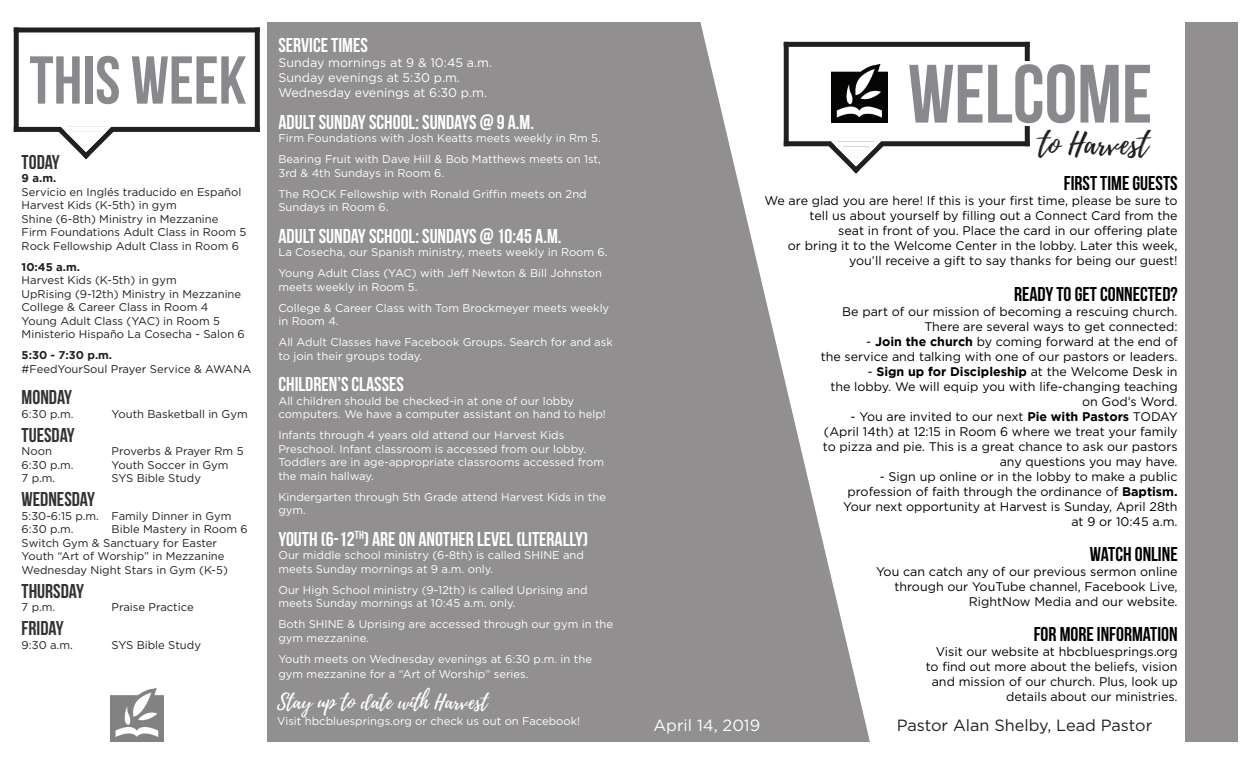
<style>
.page{position:relative;width:1260px;height:765px;background:#fff}
.page>*{position:absolute;margin:0;border:0;box-sizing:border-box;transform-origin:0 0}
.t1{font:700 82.5px "Bebas Neue";color:#87898c}
.t2{font:700 67.5px "Bebas Neue";color:#87898c}
.t3{font:30px "Playlist Script";color:#231f20}
.t4{font:700 20px "Bebas Neue";color:#fff}
.t5{font:700 20px "Bebas Neue";color:#000}
.t6{font:700 20px "Bebas Neue";color:#313232}
.t7{font:20px "Playlist Script";color:#fff}
.t8{font:16.25px "Gotham";color:#231f20}
.t9{font:16.25px "Gotham";color:#fff}
.t10{font:12.5px/15px "Gotham";color:#000;text-align:right}
.t11{font:12.5px/15px "Gotham";color:#fff}
.t12{font:11.25px/13.5px "Gotham";color:#fff}
.t13{font:11.25px/13.5px "Gotham";color:#231f20}
.t14{font:700 11.25px "Gotham";color:#231f20}
.s1{font-weight:700}
</style>
<div class="page">
<div style="left:267px;top:22px;width:603px;height:720px;background:#918f8f"></div>
<svg style="left:700px;top:22px;width:330px;height:720px"></svg>
<div style="left:14px;top:28px;width:5px;height:104px;background:#231f20"></div>
<div style="left:255px;top:28px;width:5px;height:104px;background:#231f20"></div>
<hr style="left:14px;top:28px;width:246px;height:4px;background:#231f20">
<div style="left:14px;top:127px;width:246px;height:5px;background:#231f20"></div>
<svg style="left:52px;top:126px;width:68px;height:34px"></svg>
<img style="left:111px;top:688px;width:52px;height:54px">
<div style="left:1025px;top:42px;width:5px;height:104px;background:#231f20"></div>
<div style="left:908px;top:61px;width:248px;height:64px;background:#fff"></div>
<div style="left:784px;top:42px;width:246px;height:5px;background:#231f20"></div>
<div style="left:784px;top:42px;width:5px;height:104px;background:#231f20"></div>
<div style="left:784px;top:141px;width:246px;height:5px;background:#231f20"></div>
<svg style="left:822px;top:132px;width:68px;height:47px"></svg>
<img style="left:831px;top:65px;width:57px;height:58px">
<div style="left:1185px;top:22px;width:53px;height:720px;background:#918f8f"></div>
<h3 class="t4" style="left:278px;top:35px;width:91px">SERVICE TIMES</h3>
<p class="t11" style="left:278px;top:55px;width:215px">Sunday mornings at 9 &amp; 10:45 a.m.<br>Sunday evenings at 5:30 p.m.<br>Wednesday evenings at 6:30 p.m.</p>
<h3 class="t4" style="left:278px;top:111px;width:257px">ADULT SUNDAY SCHOOL: SUNDAYS @ 9 A.M.</h3>
<p class="t12" style="left:278px;top:128px;width:324px;line-height:21px">Firm Foundations with Josh Keatts meets weekly in Rm 5.<br>Bearing Fruit with Dave Hill &amp; Bob Matthews meets on 1st,</p>
<p class="t12" style="left:278px;top:162px;width:310px;line-height:21px">3rd &amp; 4th Sundays in Room 6.<br>The ROCK Fellowship with Ronald Griffin meets on 2nd</p>
<p class="t12" style="left:278px;top:200px;width:112px">Sundays in Room 6.</p>
<h3 class="t4" style="left:278px;top:225px;width:285px">ADULT SUNDAY SCHOOL: SUNDAYS @ 10:45 A.M.</h3>
<p class="t12" style="left:278px;top:242px;width:331px;line-height:21px">La Cosecha, our Spanish ministry, meets weekly in Room 6.<br>Young Adult Class (YAC) with Jeff Newton &amp; Bill Johnston</p>
<p class="t12" style="left:278px;top:276px;width:332px;line-height:21px">meets weekly in Room 5.<br>College &amp; Career Class with Tom Brockmeyer meets weekly</p>
<p class="t12" style="left:278px;top:311px;width:336px;line-height:21px">in Room 4.<br>All Adult Classes have Facebook Groups. Search for and ask</p>
<p class="t12" style="left:278px;top:349px;width:145px">to join their groups today.</p>
<h3 class="t4" style="left:278px;top:374px;width:127px">CHILDREN’S CLASSES</h3>
<p class="t12" style="left:278px;top:394px;width:329px">All children should be checked-in at one of our lobby computers. We have a computer assistant on hand to help!</p>
<p class="t12" style="left:278px;top:428px;width:327px">Infants through 4 years old attend our Harvest Kids Preschool. Infant classroom is accessed from our lobby.<br>Toddlers are in age-appropriate classrooms accessed from the main hallway.</p>
<p class="t12" style="left:278px;top:490px;width:329px">Kindergarten through 5th Grade attend Harvest Kids in the gym.</p>
<h3 class="t4" style="left:278px;top:528px;width:311px">YOUTH (6-12<sup>TH</sup>) ARE ON ANOTHER LEVEL (LITERALLY)</h3>
<p class="t12" style="left:278px;top:548px;width:307px">Our middle school ministry (6-8th) is called SHINE and meets Sunday mornings at 9 a.m. only.</p>
<p class="t12" style="left:278px;top:583px;width:311px">Our High School ministry (9-12th) is called Uprising and meets Sunday mornings at 10:45 a.m. only.</p>
<p class="t12" style="left:278px;top:617px;width:336px">Both SHINE &amp; Uprising are accessed through our gym in the gym mezzanine.</p>
<p class="t12" style="left:278px;top:651px;width:315px;line-height:15px">Youth meets on Wednesday evenings at 6:30 p.m. in the gym mezzanine for a “Art of Worship” series.</p>
<h3 class="t7" style="left:277px;top:687px;width:212px">Stay up to date with Harvest</h3>
<p class="t12" style="left:277px;top:714px;width:305px">Visit hbcbluesprings.org or check us out on Facebook!</p>
<h3 class="t9" style="left:653px;top:715px;width:108px">April 14, 2019</h3>
<h3 class="t8" style="left:897px;top:715px;width:257px">Pastor Alan Shelby, Lead Pastor</h3>
<h2 class="t2" style="left:30px;top:43px;width:219px">THIS WEEK</h2>
<h1 class="t1" style="left:908px;top:49px;width:246px">WELCOME</h1>
<h3 class="t3" style="left:1039px;top:122px;width:111px">to Harvest</h3>
<h3 class="t6" style="left:22px;top:151px;width:40px">TODAY</h3>
<p class="t14" style="left:22px;top:172px;width:36px">9 a.m.</p>
<p class="t13" style="left:22px;top:185px;width:226px">Servicio en Inglés traducido en Español Harvest Kids (K-5th) in gym<br>Shine (6-8th) Ministry in Mezzanine Firm Foundations Adult Class in Room 5<br>Rock Fellowship Adult Class in Room 6</p>
<p class="t14" style="left:22px;top:260px;width:60px">10:45 a.m.</p>
<p class="t13" style="left:22px;top:273px;width:225px">Harvest Kids (K-5th) in gym<br>UpRising (9-12th) Ministry in Mezzanine College &amp; Career Class in Room 4<br>Young Adult Class (YAC) in Room 5<br>Ministerio Hispaño La Cosecha - Salon 6</p>
<p class="t14" style="left:22px;top:349px;width:92px">5:30 - 7:30 p.m.</p>
<p class="t13" style="left:22px;top:362px;width:231px">#FeedYourSoul Prayer Service &amp; AWANA</p>
<h3 class="t6" style="left:22px;top:387px;width:52px">MONDAY</h3>
<p class="t13" style="left:22px;top:407px;width:54px">6:30 p.m.</p>
<p class="t13" style="left:112px;top:407px;width:138px">Youth Basketball in Gym</p>
<h3 class="t6" style="left:22px;top:424px;width:55px">TUESDAY</h3>
<p class="t13" style="left:22px;top:444px;width:32px">Noon</p>
<p class="t13" style="left:112px;top:444px;width:133px">Proverbs &amp; Prayer Rm 5</p>
<p class="t13" style="left:22px;top:458px;width:54px">6:30 p.m.</p>
<p class="t13" style="left:112px;top:458px;width:118px">Youth Soccer in Gym</p>
<p class="t13" style="left:22px;top:471px;width:35px">7 p.m.</p>
<p class="t13" style="left:112px;top:471px;width:91px">SYS Bible Study</p>
<h3 class="t6" style="left:22px;top:489px;width:75px">WEDNESDAY</h3>
<p class="t13" style="left:22px;top:509px;width:211px">5:30-6:15 p.m. Family Dinner in Gym<br>6:30 p.m.</p>
<h3 class="t5" style="left:1064px;top:172px;width:115px">FIRST TIME GUESTS</h3>
<p class="t10" style="left:764px;top:193px;width:415px">We are glad you are here! If this is your first time, please be sure to tell us about yourself by filling out a Connect Card from the<br>seat in front of you. Place the card in our offering plate<br>or bring it to the Welcome Center in the lobby. Later this week, you’ll receive a gift to say thanks for being our guest!</p>
<h3 class="t5" style="left:1014px;top:283px;width:165px">READY TO GET CONNECTED?</h3>
<p class="t10" style="left:842px;top:303px;width:337px">Be part of our mission of becoming a rescuing church.<br>There are several ways to get connected:</p>
<p class="t10" style="left:821px;top:333px;width:358px">- <span class="s1">Join the church</span> by coming forward at the end of<br>the service and talking with one of our pastors or leaders.</p>
<p class="t10" style="left:830px;top:363px;width:349px">- <span class="s1">Sign up for Discipleship</span> at the Welcome Desk in<br>the lobby. We will equip you with life-changing teaching on God’s Word.</p>
<p class="t10" style="left:823px;top:408px;width:356px">- You are invited to our next <span class="s1">Pie with Pastors</span> TODAY (April 14th) at 12:15 in Room 6 where we treat your family to pizza and pie. This is a great chance to ask our pastors any questions you may have.</p>
<p class="t10" style="left:843px;top:468px;width:336px">- Sign up online or in the lobby to make a public profession of faith through the ordinance of <span class="s1">Baptism.<br></span>Your next opportunity at Harvest is Sunday, April 28th at 9 or 10:45 a.m.</p>
<h3 class="t5" style="left:1090px;top:543px;width:89px">WATCH ONLINE</h3>
<p class="t10" style="left:876px;top:564px;width:303px">You can catch any of our previous sermon online through our YouTube channel, Facebook Live,<br>RightNow Media and our website.</p>
<h3 class="t5" style="left:1034px;top:623px;width:145px">FOR MORE INFORMATION</h3>
<p class="t10" style="left:926px;top:644px;width:254px">Visit our website at hbcbluesprings.org to find out more about the beliefs, vision and mission of our church. Plus, look up details about our ministries.</p>
<p class="t13" style="left:22px;top:522px;width:228px;text-indent:90px">Bible Mastery in Room 6<br>Switch Gym &amp; Sanctuary for Easter<br>Youth “Art of Worship” in Mezzanine<br>Wednesday Night Stars in Gym (K-5)</p>
<h3 class="t6" style="left:22px;top:580px;width:64px">THURSDAY</h3>
<p class="t13" style="left:22px;top:600px;width:35px">7 p.m.</p>
<p class="t13" style="left:112px;top:600px;width:84px">Praise Practice</p>
<h3 class="t6" style="left:22px;top:618px;width:43px">FRIDAY</h3>
<p class="t13" style="left:22px;top:638px;width:53px">9:30 a.m.</p>
<p class="t13" style="left:112px;top:638px;width:91px">SYS Bible Study</p>
</div>
